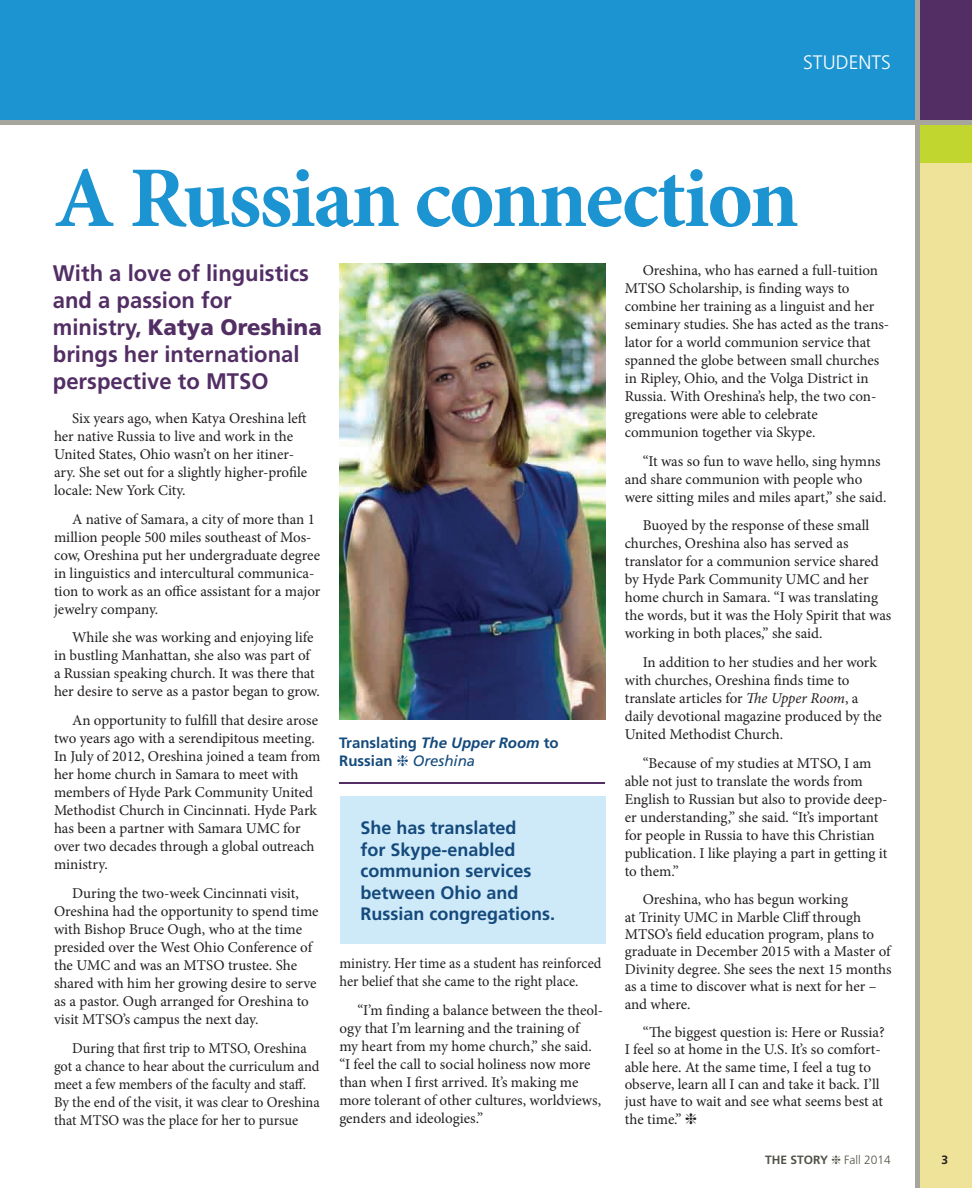
<style>
.page{position:relative;width:972px;height:1188px;background:#fff}
.page>*{position:absolute;margin:0;border:0;box-sizing:border-box;transform-origin:0 0}
.t1{font:700 86.55px "Minion Pro";letter-spacing:-.025em;color:#1c94d2}
.t2{font:700 22.5px/27px "Frutiger";color:#522e64}
.t3{font:300 19.5px "Frutiger";color:#fff}
.t4{font:700 18px/21.6px "Frutiger";color:#144a7c}
.t5{font:15px/18px "Minion Pro";letter-spacing:-.005em;color:#231f20}
.t6{font:15px/18px "Minion Pro";letter-spacing:-.005em;color:#231f20;scale:.96 1}
.t7{font:700 15px/18px "Frutiger";color:#144a7c}
.t8{font:italic 15px "Frutiger";color:#144a7c}
.t9{font:700 12px "Frutiger";color:#535249}
.t10{font:300 12px "Frutiger";color:#535249}
.t11{font:700 12px "Frutiger";color:#231f20}
.s1{font-weight:900}
.s2{font-style:italic}
</style>
<div class="page">
<div style="left:0;top:0;width:918px;height:122px;background:#1c94d2"></div>
<div style="left:918px;top:0;width:54px;height:122px;background:#522e64"></div>
<div style="left:918px;top:161px;width:54px;height:1027px;background:#efe299"></div>
<div style="left:918px;top:123px;width:54px;height:39px;background:#c1d72f"></div>
<div style="left:340px;top:796px;width:266px;height:148px;background:#cee9f8"></div>
<img style="left:339px;top:264px;width:267px;height:455px">
<hr style="left:339px;top:782px;width:266px;height:2px;background:#522e64">
<hr style="left:916px;top:0;width:4px;height:1188px;background:#a6a69f">
<div style="left:0;top:120px;width:972px;height:5px;background:#a6a69f"></div>
<h3 class="t3" style="left:803px;top:52px;width:89px">STUDENTS</h3>
<h1 class="t1" style="left:54px;top:137px;width:746px">A Russian connection</h1>
<h2 class="t2" style="left:53px;top:260px;width:270px">With a love of linguistics and a passion for ministry, <span class="s1">Katya Oreshina </span>brings her international perspective to MTSO</h2>
<p class="t5" style="left:54px;top:409px;width:255px;text-indent:18px">Six years ago, when Katya Oreshina left her native Russia to live and work in the United States, Ohio wasn’t on her itiner&shy;ary. She set out for a slightly higher-profile locale: New York City.</p>
<p class="t5" style="left:54px;top:510px;width:268px;text-indent:18px">A native of Samara, a city of more than 1 million people 500 miles southeast of Mos&shy;cow, Oreshina put her undergraduate degree in linguistics and intercultural communica&shy;tion to work as an office assistant for a major jewelry company.</p>
<p class="t5" style="left:54px;top:629px;width:267px;text-indent:18px">While she was working and enjoying life in bustling Manhattan, she also was part of a Russian speaking church. It was there that her desire to serve as a pastor began to grow.</p>
<p class="t5" style="left:54px;top:711px;width:268px;text-indent:18px">An opportunity to fulfill that desire arose two years ago with a serendipitous meeting.<br>In July of 2012, Oreshina joined a team from her home church in Samara to meet with members of Hyde Park Community United Methodist Church in Cincinnati. Hyde Park has been a partner with Samara UMC for over two decades through a global outreach ministry.</p>
<p class="t5" style="left:54px;top:884px;width:266px;text-indent:18px">During the two-week Cincinnati visit, Oreshina had the opportunity to spend time with Bishop Bruce Ough, who at the time presided over the West Ohio Conference of the UMC and was an MTSO trustee. She shared with him her growing desire to serve as a pastor. Ough arranged for Oreshina to visit MTSO’s campus the next day.</p>
<p class="t6" style="left:54px;top:1039px;width:278px;text-indent:18px">During that first trip to MTSO, Oreshina got a chance to hear about the curriculum and meet a few members of the faculty and staff.<br>By the end of the visit, it was clear to Oreshina that MTSO was the place for her to pursue</p>
<p class="t7" style="left:339px;top:734px;width:221px">Translating <span class="s2">The Upper Room</span> to<br>Russian</p>
<p class="t8" style="left:413px;top:752px;width:64px">Oreshina</p>
<p class="t4" style="left:360px;top:817px;width:196px">She has translated<br>for Skype-enabled communion services between Ohio and<br>Russian congregations.</p>
<p class="t6" style="left:339px;top:955px;width:275px">ministry. Her time as a student has reinforced her belief that she came to the right place.</p>
<p class="t5" style="left:339px;top:1001px;width:265px;text-indent:18px">“I’m finding a balance between the theol&shy;ogy that I’m learning and the training of<br>my heart from my home church,” she said. “I feel the call to social holiness now more than when I first arrived. It’s making me more tolerant of other cultures, worldviews, genders and ideologies.”</p>
<p class="t5" style="left:625px;top:261px;width:266px;text-indent:18px">Oreshina, who has earned a full-tuition MTSO Scholarship, is finding ways to combine her training as a linguist and her seminary studies. She has acted as the trans&shy;lator for a world communion service that spanned the globe between small churches in Ripley, Ohio, and the Volga District in Russia. With Oreshina’s help, the two con&shy;gregations were able to celebrate communion together via Skype.</p>
<p class="t5" style="left:625px;top:452px;width:263px;text-indent:18px">“It was so fun to wave hello, sing hymns and share communion with people who were sitting miles and miles apart,” she said.</p>
<p class="t5" style="left:625px;top:517px;width:268px;text-indent:18px">Buoyed by the response of these small churches, Oreshina also has served as translator for a communion service shared by Hyde Park Community UMC and her home church in Samara. “I was translating the words, but it was the Holy Spirit that was working in both places,” she said.</p>
<p class="t5" style="left:625px;top:653px;width:259px;text-indent:18px">In addition to her studies and her work with churches, Oreshina finds time to translate articles for <span class="s2">The Upper Room</span>, a daily devotional magazine produced by the United Methodist Church.</p>
<p class="t5" style="left:625px;top:754px;width:264px;text-indent:18px">“Because of my studies at MTSO, I am able not just to translate the words from English to Russian but also to provide deep&shy;er understanding,” she said. “It’s important for people in Russia to have this Christian publication. I like playing a part in getting it to them.”</p>
<p class="t5" style="left:625px;top:891px;width:268px;line-height:17.4px;text-indent:18px">Oreshina, who has begun working<br>at Trinity UMC in Marble Cliff through MTSO’s field education program, plans to graduate in December 2015 with a Master of Divinity degree. She sees the next 15 months as a time to discover what is next for her – and where.</p>
<p class="t5" style="left:625px;top:1023px;width:262px;line-height:17.4px;text-indent:18px">“The biggest question is: Here or Russia?<br>I feel so at home in the U.S. It’s so comfort&shy;able here. At the same time, I feel a tug to observe, learn all I can and take it back. I’ll just have to wait and see what seems best at the time.”</p>
<p class="t9" style="left:765px;top:1152px;width:64px">THE STORY</p>
<p class="t10" style="left:844px;top:1153px;width:48px">Fall 2014</p>
<p class="t11" style="left:942px;top:1152px;width:8px">3</p>
</div>
